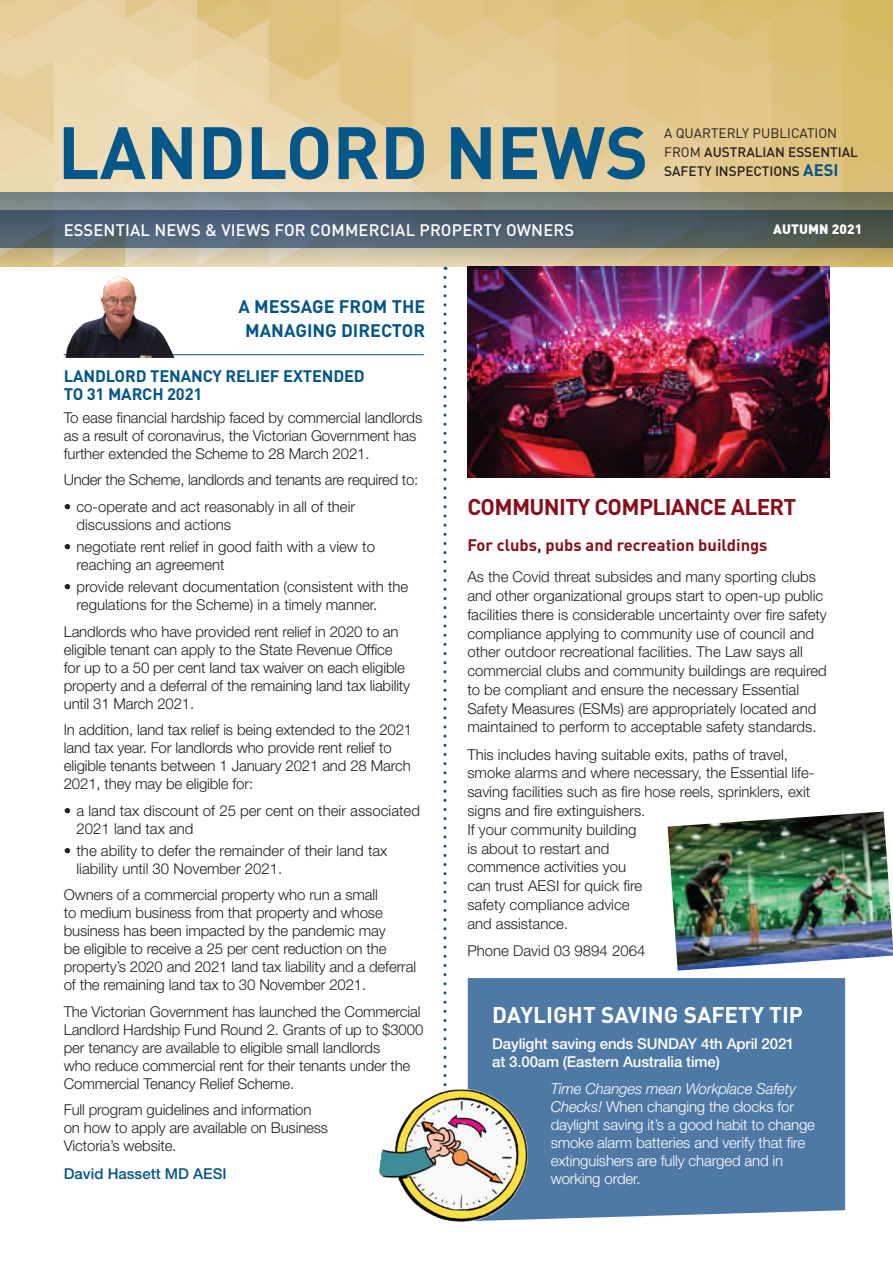
<style>
.page{position:relative;width:893px;height:1263px;background:#fff}
.page>*{position:absolute;margin:0;border:0;box-sizing:border-box;transform-origin:0 0}
.t1{font:700 22.5px "DIN";letter-spacing:-.03em;color:#87111d}
.t2{font:700 22.5px "DIN";color:#fff}
.t3{font:700 18px/24px "DIN";color:#055689;text-align:center}
.t4{font:500 16.5px "DIN";letter-spacing:.01em;color:#fff}
.t5{font:700 16.5px/18.8px "DIN";letter-spacing:-.01em;color:#055689}
.t6{font:700 16.5px "DIN";color:#87111d}
.t7{font:300 15px/18px "Helvetica Neue";letter-spacing:-.01em;color:#231f20}
.t8{font:300 15px/18px "Helvetica Neue";letter-spacing:-.01em;color:#fff}
.t9{font:500 15px/18px "Helvetica Neue";letter-spacing:-.01em;color:#fff}
.t10{font:500 15px "Helvetica Neue";color:#055689}
.t11{font:500 13.65px/19px "DIN";color:#231f20}
.t12{font:900 13.5px "DIN";letter-spacing:.01em;color:#fff}
.s1{font-weight:400}
.s2{font-weight:700;font-size:16.5px;color:#055689}
.s3{font-style:italic}
</style>
<div class="page">
<div style="left:468px;top:978px;width:377px;height:242px;background:#4f79a5"></div>
<hr style="left:64px;top:354px;width:360px;height:1px;background:#055689">
<img style="left:0;top:0;width:893px;height:192px">
<svg style="left:0;top:192px;width:893px;height:75px;background:#787f7a"></svg>
<svg style="left:64px;top:127px;width:581px;height:52px;background:#7a979a"></svg>
<img style="left:63px;top:276px;width:112px;height:82px">
<svg style="left:443px;top:277px;width:3px;height:810px"></svg>
<img style="left:468px;top:267px;width:361px;height:210px">
<img style="left:668px;top:811px;width:225px;height:160px">
<img style="left:378px;top:1087px;width:159px;height:135px">
<p class="t11" style="left:664px;top:123px;width:195px"><span class="s1">A QUARTERLY PUBLICATION<br>FROM</span> AUSTRALIAN ESSENTIAL<br>SAFETY INSPECTIONS <span class="s2">AESI</span></p>
<p class="t4" style="left:64px;top:219px;width:512px">ESSENTIAL NEWS &amp; VIEWS FOR COMMERCIAL PROPERTY OWNERS</p>
<p class="t12" style="left:773px;top:220px;width:91px">AUTUMN 2021</p>
<p class="t3" style="left:239px;top:294px;width:188px">A MESSAGE FROM THE<br>MANAGING DIRECTOR</p>
<p class="t5" style="left:64px;top:366px;width:303px">LANDLORD TENANCY RELIEF EXTENDED<br>TO 31 MARCH 2021</p>
<p class="t7" style="left:64px;top:408px;width:360px">To ease financial hardship faced by commercial landlords as a result of coronavirus, the Victorian Government has further extended the Scheme to 28 March 2021.</p>
<p class="t7" style="left:64px;top:470px;width:356px">Under the Scheme, landlords and tenants are required to:</p>
<p class="t7" style="left:77px;top:497px;width:280px;text-indent:-13px">• co-operate and act reasonably in all of their discussions and actions</p>
<p class="t7" style="left:77px;top:537px;width:300px;text-indent:-13px">• negotiate rent relief in good faith with a view to reaching an agreement</p>
<p class="t7" style="left:77px;top:577px;width:333px;text-indent:-13px">• provide relevant documentation (consistent with the regulations for the Scheme) in a timely manner.</p>
<p class="t7" style="left:64px;top:622px;width:348px">Landlords who have provided rent relief in 2020 to an eligible tenant can apply to the State Revenue Office for up to a 50 per cent land tax waiver on each eligible property and a deferral of the remaining land tax liability until 31 March 2021.</p>
<p class="t7" style="left:64px;top:720px;width:350px">In addition, land tax relief is being extended to the 2021 land tax year. For landlords who provide rent relief to eligible tenants between 1 January 2021 and 28 March 2021, they may be eligible for:</p>
<p class="t7" style="left:77px;top:801px;width:345px;text-indent:-13px">• a land tax discount of 25 per cent on their associated<br>2021 land tax and</p>
<p class="t7" style="left:77px;top:841px;width:312px;text-indent:-13px">• the ability to defer the remainder of their land tax liability until 30 November 2021.</p>
<p class="t7" style="left:64px;top:886px;width:354px">Owners of a commercial property who run a small<br>to medium business from that property and whose business has been impacted by the pandemic may<br>be eligible to receive a 25 per cent reduction on the property’s 2020 and 2021 land tax liability and a deferral of the remaining land tax to 30 November 2021.</p>
<p class="t7" style="left:64px;top:1002px;width:361px">The Victorian Government has launched the Commercial Landlord Hardship Fund Round 2. Grants of up to $3000 per tenancy are available to eligible small landlords<br>who reduce commercial rent for their tenants under the Commercial Tenancy Relief Scheme.</p>
<p class="t7" style="left:64px;top:1101px;width:266px">Full program guidelines and information on how to apply are available on Business<br>Victoria’s website.</p>
<p class="t10" style="left:64px;top:1164px;width:164px">David Hassett MD AESI</p>
<h1 class="t1" style="left:467px;top:492px;width:331px">COMMUNITY COMPLIANCE ALERT</h1>
<p class="t6" style="left:467px;top:534px;width:302px">For clubs, pubs and recreation buildings</p>
<p class="t7" style="left:467px;top:567px;width:361px;line-height:18.8px">As the Covid threat subsides and many sporting clubs and other organizational groups start to open-up public facilities there is considerable uncertainty over fire safety compliance applying to community use of council and other outdoor recreational facilities. The Law says all commercial clubs and community buildings are required to be compliant and ensure the necessary Essential Safety Measures (ESMs) are appropriately located and maintained to perform to acceptable safety standards.</p>
<p class="t7" style="left:467px;top:745px;width:349px;line-height:18.8px">This includes having suitable exits, paths of travel, smoke alarms and where necessary, the Essential life&shy;saving facilities such as fire hose reels, sprinklers, exit signs and fire extinguishers.<br>If your community building<br>is about to restart and<br>commence activities you<br>can trust AESI for quick fire<br>safety compliance advice<br>and assistance.</p>
<p class="t7" style="left:467px;top:941px;width:180px">Phone David 03 9894 2064</p>
<h1 class="t2" style="left:492px;top:1000px;width:312px">DAYLIGHT SAVING SAFETY TIP</h1>
<p class="t9" style="left:492px;top:1035px;width:304px">Daylight saving ends SUNDAY 4th April 2021 at 3.00am (Eastern Australia time)</p>
<p class="t8" style="left:551px;top:1079px;width:266px"><span class="s3">Time Changes mean Workplace Safety Checks!</span> When changing the clocks for daylight saving it’s a good habit to change smoke alarm batteries and verify that fire extinguishers are fully charged and in working order.</p>
</div>
